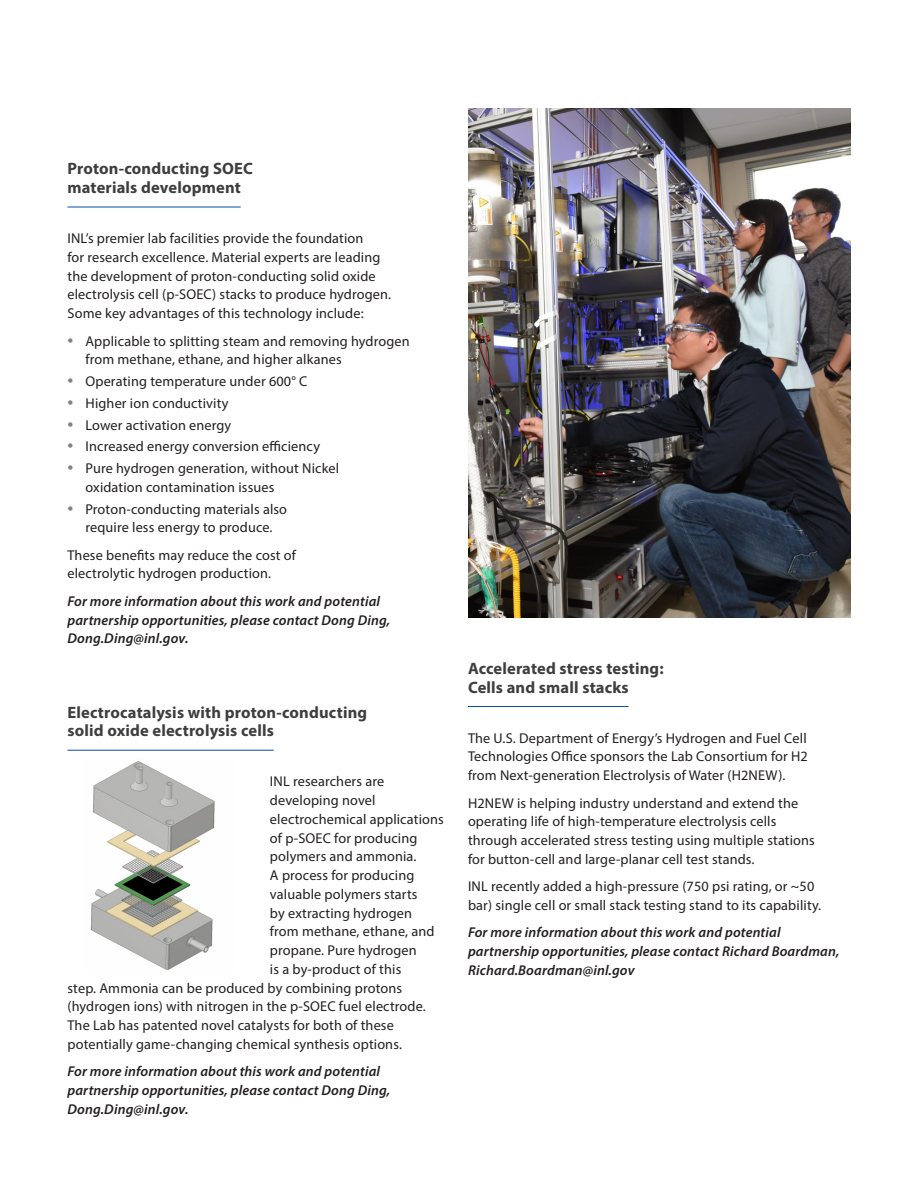
<style>
.page{position:relative;width:918px;height:1188px;background:#fff}
.page>*{position:absolute;margin:0;border:0;box-sizing:border-box;transform-origin:0 0}
.Lined_header{font:700 16.5px/18.8px "Myriad Pro";letter-spacing:.01em;color:#3e3e3f}
.First_para{font:14.25px/18.8px "Myriad Pro";letter-spacing:.01em;color:#231f20}
.Body_Text{font:14.25px/18.8px "Myriad Pro";letter-spacing:.01em;color:#231f20}
.For_more_info{font:italic 600 14.25px/18.8px "Myriad Pro";letter-spacing:.01em;color:#231f20}
.Body_Text-2{font:italic 600 14.25px/18.8px "Myriad Pro";letter-spacing:.01em;color:#231f20}
.s1{font-size:21px;color:#808285}
</style>
<div class="page">
<hr style="left:68px;top:207px;width:173px;height:1px;background:#07519e">
<hr style="left:68px;top:750px;width:206px;height:1px;background:#07519e">
<img style="left:468px;top:108px;width:382px;height:509px">
<img style="left:90px;top:761px;width:125px;height:209px">
<hr style="left:468px;top:706px;width:161px;height:1px;background:#07519e">
<p class="Lined_header" style="left:68px;top:159px;width:187px">Proton-conducting SOEC materials development</p>
<p class="First_para" style="left:68px;top:229px;width:325px">INL’s premier lab facilities provide the foundation<br>for research excellence. Material experts are leading the development of proton-conducting solid oxide electrolysis cell (p-SOEC) stacks to produce hydrogen.<br>Some key advantages of this technology include:</p>
<p class="First_para" style="left:86px;top:331px;width:326px;text-indent:-18px"><span class="s1">•</span> Applicable to splitting steam and removing hydrogen from methane, ethane, and higher alkanes</p>
<p class="First_para" style="left:68px;top:372px;width:242px"><span class="s1">•</span> Operating temperature under 600° C</p>
<p class="First_para" style="left:68px;top:393px;width:162px"><span class="s1">•</span> Higher ion conductivity</p>
<p class="First_para" style="left:68px;top:415px;width:165px"><span class="s1">•</span> Lower activation energy</p>
<p class="First_para" style="left:68px;top:437px;width:254px"><span class="s1">•</span> Increased energy conversion efficiency</p>
<p class="First_para" style="left:86px;top:459px;width:255px;text-indent:-18px"><span class="s1">•</span> Pure hydrogen generation, without Nickel oxidation contamination issues</p>
<p class="First_para" style="left:68px;top:499px;width:221px;text-align:center"><span class="s1">•</span> Proton-conducting materials also require less energy to produce.</p>
<p class="Body_Text" style="left:68px;top:545px;width:230px">These benefits may reduce the cost of electrolytic hydrogen production.</p>
<p class="Body_Text-2" style="left:68px;top:591px;width:324px">For more information about this work and potential partnership opportunities, please contact Dong Ding,<br>Dong.Ding@inl.gov.</p>
<h2 class="Lined_header" style="left:68px;top:702px;width:301px">Electrocatalysis with proton-conducting solid oxide electrolysis cells</h2>
<p class="First_para" style="left:270px;top:772px;width:116px">INL researchers are</p>
<p class="First_para" style="left:270px;top:791px;width:107px">developing novel</p>
<p class="First_para" style="left:270px;top:810px;width:175px">electrochemical applications</p>
<p class="First_para" style="left:270px;top:828px;width:149px">of p-SOEC for producing</p>
<p class="First_para" style="left:270px;top:847px;width:148px">polymers and ammonia.</p>
<p class="First_para" style="left:270px;top:866px;width:146px">A process for producing</p>
<p class="First_para" style="left:270px;top:885px;width:149px">valuable polymers starts</p>
<p class="First_para" style="left:270px;top:903px;width:143px">by extracting hydrogen</p>
<p class="First_para" style="left:270px;top:922px;width:166px">from methane, ethane, and</p>
<p class="First_para" style="left:270px;top:941px;width:148px">propane. Pure hydrogen</p>
<p class="First_para" style="left:270px;top:960px;width:133px">is a by-product of this</p>
<p class="First_para" style="left:68px;top:978px;width:336px">step. Ammonia can be produced by combining protons</p>
<p class="First_para" style="left:68px;top:997px;width:360px">(hydrogen ions) with nitrogen in the p-SOEC fuel electrode.</p>
<p class="First_para" style="left:68px;top:1016px;width:328px">The Lab has patented novel catalysts for both of these</p>
<p class="First_para" style="left:68px;top:1035px;width:336px">potentially game-changing chemical synthesis options.</p>
<p class="For_more_info" style="left:68px;top:1062px;width:324px">For more information about this work and potential partnership opportunities, please contact Dong Ding,<br>Dong.Ding@inl.gov.</p>
<p class="Lined_header" style="left:468px;top:658px;width:197px">Accelerated stress testing:<br>Cells and small stacks</p>
<p class="First_para" style="left:468px;top:728px;width:341px;text-align:justify">The U.S. Department of Energy’s Hydrogen and Fuel Cell Technologies Office sponsors the Lab Consortium for H2 from Next-generation Electrolysis of Water (H2NEW).</p>
<p class="Body_Text" style="left:468px;top:793px;width:348px">H2NEW is helping industry understand and extend the operating life of high-temperature electrolysis cells through accelerated stress testing using multiple stations for button-cell and large-planar cell test stands.</p>
<p class="Body_Text" style="left:468px;top:877px;width:355px">INL recently added a high-pressure (750 psi rating, or ~50 bar) single cell or small stack testing stand to its capability.</p>
<p class="For_more_info" style="left:468px;top:923px;width:373px">For more information about this work and potential partnership opportunities, please contact Richard Boardman,<br>Richard.Boardman@inl.gov</p>
</div>
